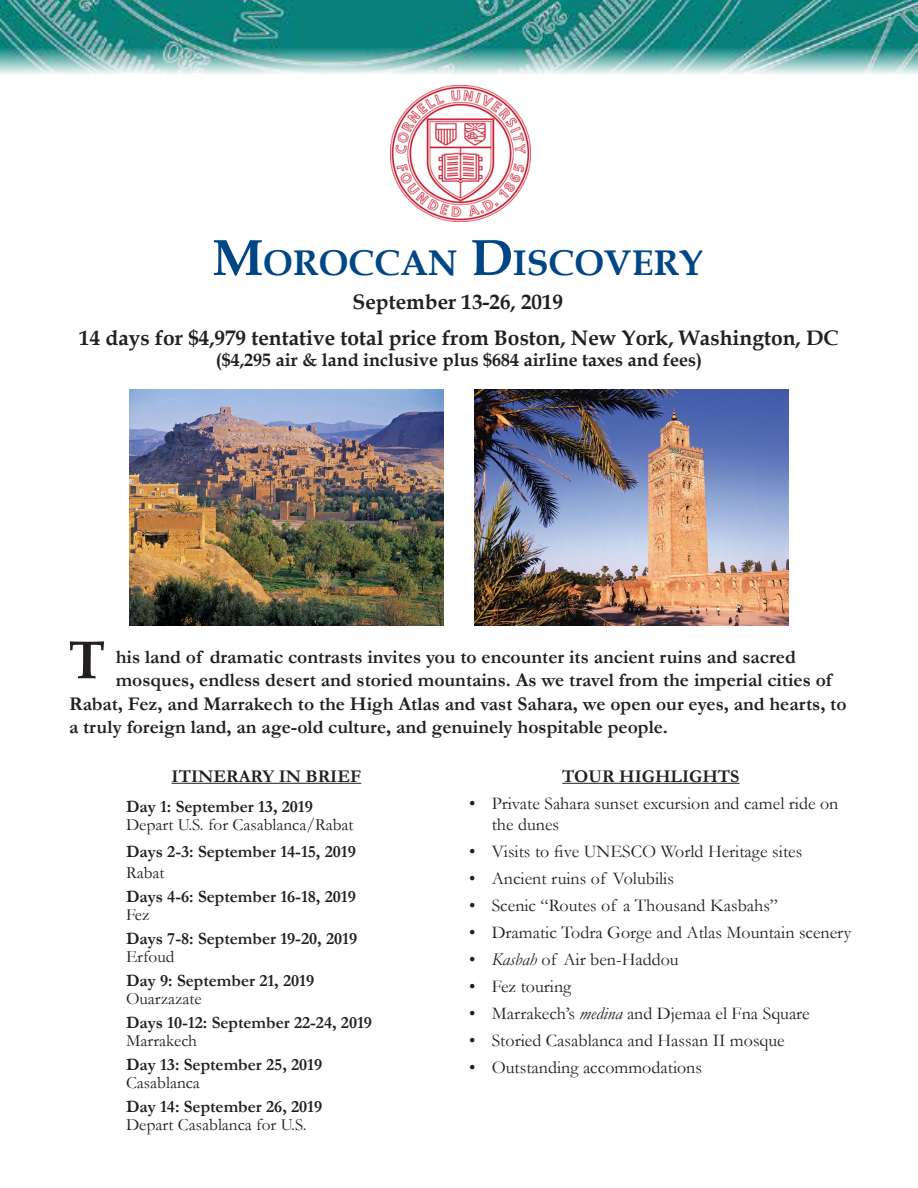
<style>
.page{position:relative;width:918px;height:1188px;background:#fff}
.page>*{position:absolute;margin:0;border:0;box-sizing:border-box;transform-origin:0 0}
.t1{font:700 54px "Book Antiqua";color:#231f20}
.t2{font:700 35.7px "Book Antiqua";color:#004685}
.t3{font:700 21px "Book Antiqua";color:#231f20}
.t4{font:700 19.5px "Garamond";color:#231f20}
.t5{font:18px/21px "Garamond";color:#231f20}
.t6{font:700 18px "Book Antiqua";color:#231f20}
.t7{font:700 18px "Garamond";color:#231f20}
.t8{font:700 17.25px "Garamond";color:#231f20}
.t9{font:17.25px "Garamond";color:#231f20}
.s1{font-size:51px}
.s2{font-style:italic}
</style>
<div class="page">
<hr style="left:172px;top:783px;width:189px;height:1px;background:#231f20">
<hr style="left:562px;top:783px;width:177px;height:1px;background:#231f20">
<img style="left:0;top:0;width:918px;height:74px">
<img style="left:129px;top:390px;width:315px;height:235px">
<img style="left:474px;top:390px;width:315px;height:235px">
<img style="left:390px;top:86px;width:141px;height:135px">
<p class="t2" style="left:212px;top:238px;width:492px"><span class="s1">M</span>OROCCAN <span class="s1">D</span>ISCOVERY</p>
<p class="t3" style="left:353px;top:288px;width:212px">September 13-26, 2019</p>
<p class="t3" style="left:79px;top:323px;width:761px">14 days for $4,979 tentative total price from Boston, New York, Washington, DC</p>
<p class="t6" style="left:216px;top:348px;width:488px">($4,295 air &amp; land inclusive plus $684 airline taxes and fees)</p>
<p class="t1" style="left:69px;top:623px;width:38px">T</p>
<p class="t4" style="left:116px;top:644px;width:682px">his land of dramatic contrasts invites you to encounter its ancient ruins and sacred</p>
<p class="t4" style="left:116px;top:667px;width:717px">mosques, endless desert and storied mountains. As we travel from the imperial cities of</p>
<p class="t4" style="left:69px;top:690px;width:779px">Rabat, Fez, and Marrakech to the High Atlas and vast Sahara, we open our eyes, and hearts, to</p>
<p class="t4" style="left:69px;top:714px;width:600px">a truly foreign land, an age-old culture, and genuinely hospitable people.</p>
<p class="t7" style="left:172px;top:764px;width:191px">ITINERARY IN BRIEF</p>
<p class="t8" style="left:126px;top:795px;width:188px">Day 1: September 13, 2019</p>
<p class="t9" style="left:126px;top:813px;width:229px">Depart U.S. for Casablanca/Rabat</p>
<p class="t8" style="left:126px;top:840px;width:231px">Days 2-3: September 14-15, 2019</p>
<p class="t9" style="left:126px;top:861px;width:40px">Rabat</p>
<p class="t8" style="left:126px;top:885px;width:231px">Days 4-6: September 16-18, 2019</p>
<p class="t9" style="left:126px;top:903px;width:25px">Fez</p>
<p class="t8" style="left:126px;top:927px;width:233px">Days 7-8: September 19-20, 2019</p>
<p class="t9" style="left:126px;top:945px;width:50px">Erfoud</p>
<p class="t8" style="left:126px;top:969px;width:190px">Day 9: September 21, 2019</p>
<p class="t9" style="left:126px;top:987px;width:77px">Ouarzazate</p>
<p class="t8" style="left:126px;top:1011px;width:248px">Days 10-12: September 22-24, 2019</p>
<p class="t9" style="left:126px;top:1029px;width:73px">Marrakech</p>
<p class="t8" style="left:126px;top:1053px;width:198px">Day 13: September 25, 2019</p>
<p class="t9" style="left:126px;top:1071px;width:76px">Casablanca</p>
<p class="t8" style="left:126px;top:1095px;width:198px">Day 14: September 26, 2019</p>
<p class="t9" style="left:126px;top:1113px;width:182px">Depart Casablanca for U.S.</p>
<p class="t7" style="left:562px;top:764px;width:179px">TOUR HIGHLIGHTS</p>
<p class="t5" style="left:492px;top:792px;width:348px;text-indent:-22px">• Private Sahara sunset excursion and camel ride on the dunes</p>
<p class="t5" style="left:469px;top:840px;width:335px">• Visits to five UNESCO World Heritage sites</p>
<p class="t5" style="left:469px;top:867px;width:206px">• Ancient ruins of Volubilis</p>
<p class="t5" style="left:469px;top:894px;width:310px">• Scenic “Routes of a Thousand Kasbahs”</p>
<p class="t5" style="left:469px;top:921px;width:384px">• Dramatic Todra Gorge and Atlas Mountain scenery</p>
<p class="t5" style="left:469px;top:948px;width:211px">• <span class="s2">Kasbah</span> of Air ben-Haddou</p>
<p class="t5" style="left:469px;top:975px;width:104px">• Fez touring</p>
<p class="t5" style="left:469px;top:1002px;width:342px">• Marrakech’s <span class="s2">medina</span> and Djemaa el Fna Square</p>
<p class="t5" style="left:469px;top:1029px;width:317px">• Storied Casablanca and Hassan II mosque</p>
<p class="t5" style="left:469px;top:1056px;width:234px">• Outstanding accommodations</p>
</div>
